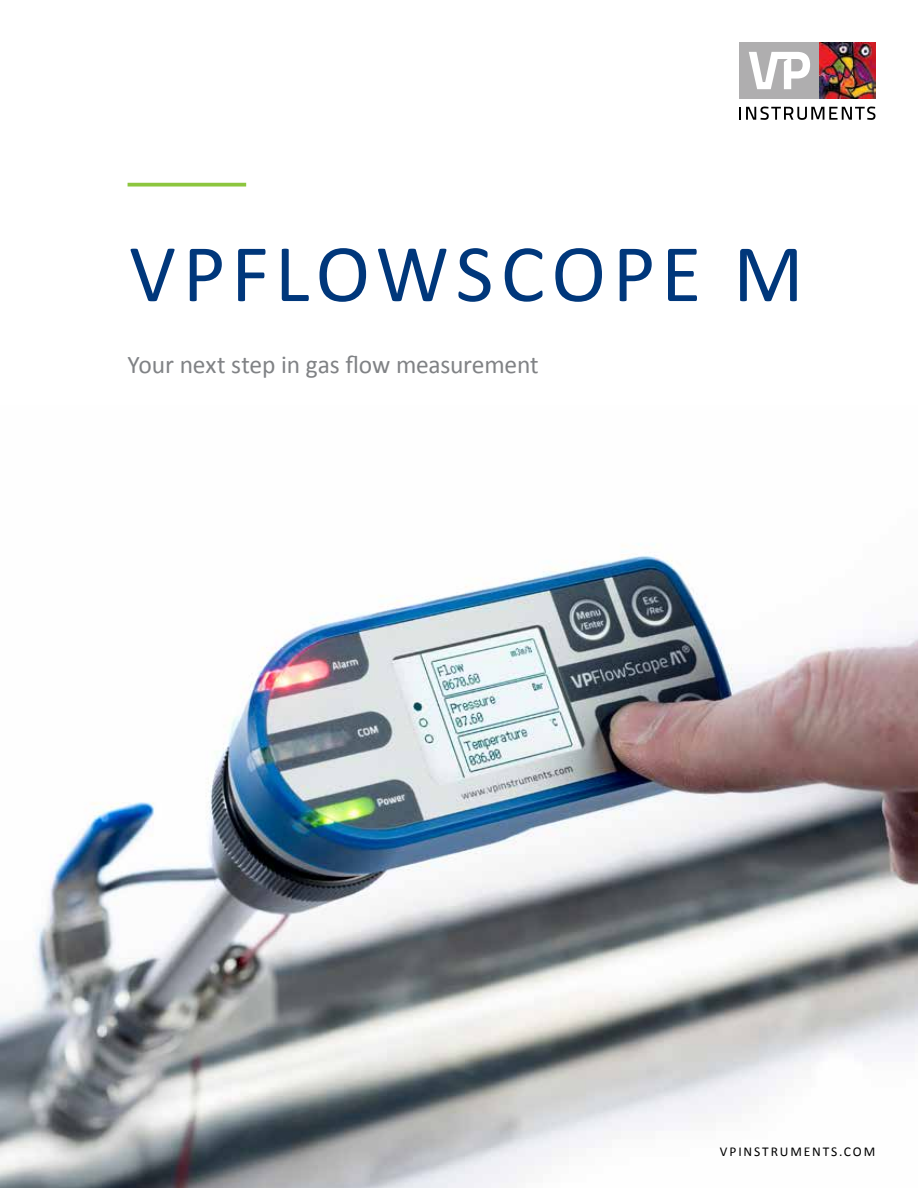
<style>
.page{position:relative;width:918px;height:1188px;background:#fff}
.page>*{position:absolute;margin:0;border:0;box-sizing:border-box;transform-origin:0 0}
.t1{font:82.5px "Calibri";letter-spacing:.075em;color:#00377b}
.t2{font:25.5px "Calibri";letter-spacing:-.01em;color:#808285}
.t3{font:13.5px "Calibri";letter-spacing:.14em;color:#000}
</style>
<div class="page">
<img style="left:0;top:544px;width:918px;height:644px">
<div style="left:739px;top:43px;width:80px;height:56px;background:#afaeaf"></div>
<svg style="left:749px;top:52px;width:61px;height:37px"></svg>
<img style="left:819px;top:43px;width:56px;height:56px">
<svg style="left:739px;top:107px;width:136px;height:13px"></svg>
<svg style="left:128px;top:183px;width:118px;height:4px"></svg>
<h1 class="t1" style="left:129px;top:222px;width:676px">VPFLOWSCOPE M</h1>
<p class="t2" style="left:128px;top:348px;width:413px">Your next step in gas flow measurement</p>
<p class="t3" style="left:720px;top:1143px;width:157px">VPINSTRUMENTS.COM</p>
</div>
